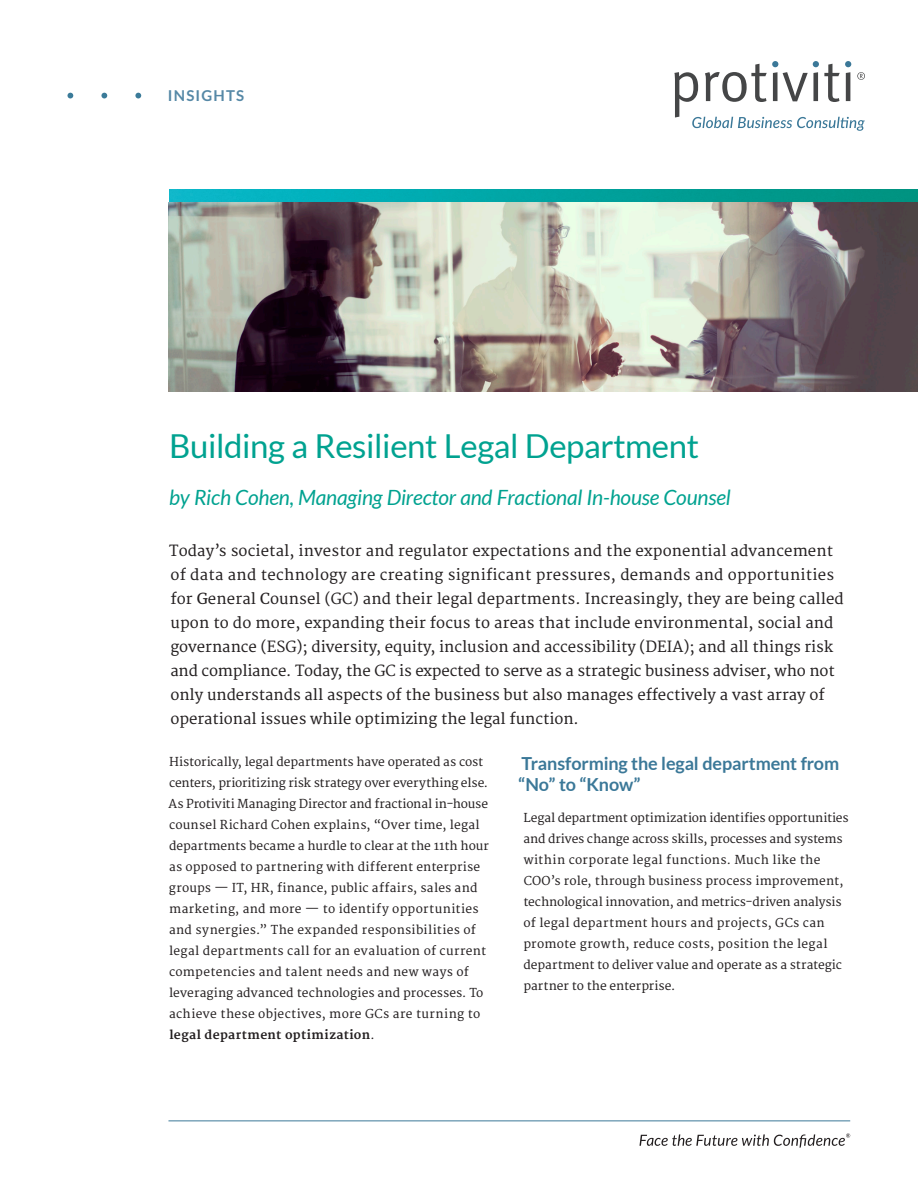
<style>
.page{position:relative;width:918px;height:1188px;background:#fff}
.page>*{position:absolute;margin:0;border:0;box-sizing:border-box;transform-origin:0 0}
.t1{font:33px "Lato";letter-spacing:-.01em;color:#00a290}
.t2{font:italic 21px "Lato";letter-spacing:-.01em;color:#00a290}
.t3{font:700 18px/21px "Lato";letter-spacing:-.005em;color:#3b7898}
.t4{font:15px/24px "Merriweather";letter-spacing:.01em;color:#231f20}
.t5{font:700 15px "Lato";letter-spacing:.08em;color:#5588a6}
.t6{font:12px/21px "Merriweather";letter-spacing:.01em;color:#231f20}
.s1{font-style:inherit}
.s2{font-weight:700}
</style>
<div class="page">
<hr style="left:168px;top:1120px;width:682px;height:1px;background:#3b7898">
<svg style="left:639px;top:1133px;width:211px;height:15px"></svg>
<img style="left:169px;top:189px;width:749px;height:13px">
<svg style="left:168px;top:202px;width:750px;height:190px;background:#9a968f"></svg>
<svg style="left:674px;top:61px;width:191px;height:70px"></svg>
<svg style="left:68px;top:93px;width:5px;height:5px"></svg>
<svg style="left:101px;top:93px;width:6px;height:5px"></svg>
<svg style="left:135px;top:93px;width:6px;height:5px"></svg>
<p class="t5" style="left:168px;top:87px;width:78px">INSIGHTS</p>
<h1 class="t1" style="left:169px;top:428px;width:532px">Building a Resilient Legal Department</h1>
<h2 class="t2" style="left:169px;top:486px;width:563px">by Rich Cohen, Managing Director and Fractional In-house Counsel</h2>
<p class="t4" style="left:169px;top:540px;width:676px">Today’s societal, investor and regulator expectations and the exponential advancement of data and technology are creating significant pressures, demands and opportunities for <span class="s1">G</span>eneral <span class="s1">C</span>ounsel (GC) and their legal departments. Increasingly, they are being called upon to do more, expanding their focus to areas that include environmental, social and governance (ESG); diversity, equity, inclusion and accessibility (DEIA); and all things risk and compliance. Today, the GC is expected to serve as a strategic business adviser, who not only understands all aspects of the business but also manages effectively a vast array of operational issues while optimizing the legal function.</p>
<p class="t6" style="left:169px;top:752px;width:322px">Historically, legal departments have operated as cost centers, prioritizing risk strategy over everything else.<br>As Protiviti Managing Director and fractional in-house counsel Richard Cohen explains, “Over time, legal departments became a hurdle to clear at the 11th hour as opposed to partnering with different enterprise groups — IT, HR, finance, public affairs, sales and marketing, and more — to identify opportunities and synergies.” The expanded responsibilities of legal departments call for an evaluation of current competencies and talent needs and new ways of leveraging advanced technologies and processes. To achieve these objectives, more GCs are turning to <span class="s2">legal department optimization</span>.</p>
<h3 class="t3" style="left:518px;top:752px;width:322px">Transforming the legal department from “No” to “Know”</h3>
<p class="t6" style="left:523px;top:808px;width:327px">Legal department optimization identifies opportunities and drives change across skills, processes and systems within corporate legal functions. Much like the COO’s role, through business process improvement, technological innovation, and metrics-driven analysis of legal department hours and projects, GCs can promote growth, reduce costs, position the legal department to deliver value and operate as a strategic partner to the enterprise.</p>
</div>
